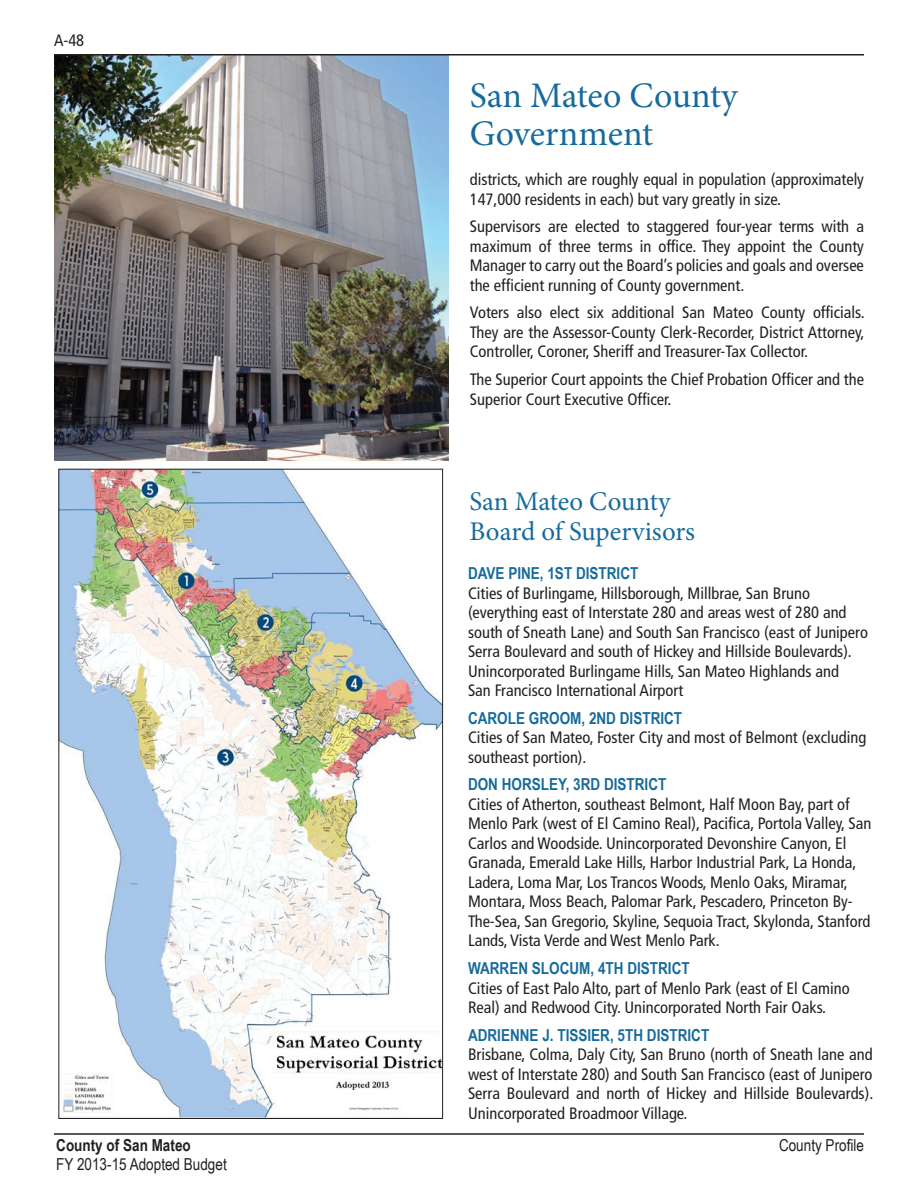
<style>
.page{position:relative;width:918px;height:1188px;background:#fff}
.page>*{position:absolute;margin:0;border:0;box-sizing:border-box;transform-origin:0 0}
.Subhead{font:36px/37.5px "Minion Pro";color:#166b9b}
.Subhead_2{font:27px/30px "Minion Pro";letter-spacing:-.005em;color:#166b9b}
.t1{font:condensed 16.5px/19.5px "Frutiger";color:#231f20}
.chart_subhead{font:700 16.5px "Arial Narrow";color:#166b9b}
.t2{font:16.5px/19.5px "Arial Narrow";color:#231f20}
.s1{font-weight:700}
</style>
<div class="page">
<img style="left:60px;top:471px;width:381px;height:646px">
<img style="left:54px;top:56px;width:394px;height:405px">
<hr style="left:54px;top:54px;width:810px;height:2px;background:#231f20">
<hr style="left:54px;top:1133px;width:810px;height:2px;background:#231f20">
<p class="t1" style="left:54px;top:31px;width:32px">A-48</p>
<p class="Subhead" style="left:470px;top:77px;width:269px">San Mateo County<br>Government</p>
<p class="t1" style="left:470px;top:170px;width:396px">districts, which are roughly equal in population (approximately<br>147,000 residents in each) but vary greatly in size.</p>
<p class="t1" style="left:470px;top:217px;width:396px;text-align:justify">Supervisors are elected to staggered four-year terms with a maximum of three terms in office. They appoint the County Manager to carry out the Board’s policies and goals and oversee the efficient running of County government.</p>
<p class="t1" style="left:470px;top:303px;width:396px;text-align:justify">Voters also elect six additional San Mateo County officials.<br>They are the Assessor-County Clerk-Recorder, District Attorney, Controller, Coroner, Sheriff and Treasurer-Tax Collector.</p>
<p class="t1" style="left:470px;top:370px;width:396px">The Superior Court appoints the Chief Probation Officer and the<br>Superior Court Executive Officer.</p>
<p class="Subhead_2" style="left:470px;top:486px;width:227px">San Mateo County<br>Board of Supervisors</p>
<p class="chart_subhead" style="left:468px;top:561px;width:172px">DAVE PINE, 1ST DISTRICT</p>
<p class="t1" style="left:468px;top:583px;width:402px">Cities of Burlingame, Hillsborough, Millbrae, San Bruno (everything east of Interstate 280 and areas west of 280 and south of Sneath Lane) and South San Francisco (east of Junipero Serra Boulevard and south of Hickey and Hillside Boulevards).<br>Unincorporated Burlingame Hills, San Mateo Highlands and<br>San Francisco International Airport</p>
<p class="chart_subhead" style="left:468px;top:705px;width:216px">CAROLE GROOM, 2ND DISTRICT</p>
<p class="t1" style="left:468px;top:728px;width:400px">Cities of San Mateo, Foster City and most of Belmont (excluding southeast portion).</p>
<p class="chart_subhead" style="left:468px;top:772px;width:200px">DON HORSLEY, 3RD DISTRICT</p>
<p class="t1" style="left:468px;top:795px;width:405px">Cities of Atherton, southeast Belmont, Half Moon Bay, part of Menlo Park (west of El Camino Real), Pacifica, Portola Valley, San Carlos and Woodside. Unincorporated Devonshire Canyon, El Granada, Emerald Lake Hills, Harbor Industrial Park, La Honda, Ladera, Loma Mar, Los Trancos Woods, Menlo Oaks, Miramar, Montara, Moss Beach, Palomar Park, Pescadero, Princeton By-The-Sea, San Gregorio, Skyline, Sequoia Tract, Skylonda, Stanford Lands, Vista Verde and West Menlo Park.</p>
<p class="chart_subhead" style="left:468px;top:956px;width:223px">WARREN SLOCUM, 4TH DISTRICT</p>
<p class="t1" style="left:468px;top:978px;width:383px">Cities of East Palo Alto, part of Menlo Park (east of El Camino<br>Real) and Redwood City. Unincorporated North Fair Oaks.</p>
<p class="chart_subhead" style="left:468px;top:1022px;width:243px">ADRIENNE J. TISSIER, 5TH DISTRICT</p>
<p class="t1" style="left:468px;top:1045px;width:407px;text-align:justify">Brisbane, Colma, Daly City, San Bruno (north of Sneath lane and west of Interstate 280) and South San Francisco (east of Junipero Serra Boulevard and north of Hickey and Hillside Boulevards).<br>Unincorporated Broadmoor Village.</p>
<p class="t2" style="left:56px;top:1134px;width:172px"><span class="s1">County of San Mateo<br></span>FY 2013-15 Adopted Budget</p>
<p class="t2" style="left:779px;top:1134px;width:86px">County Profile</p>
</div>
